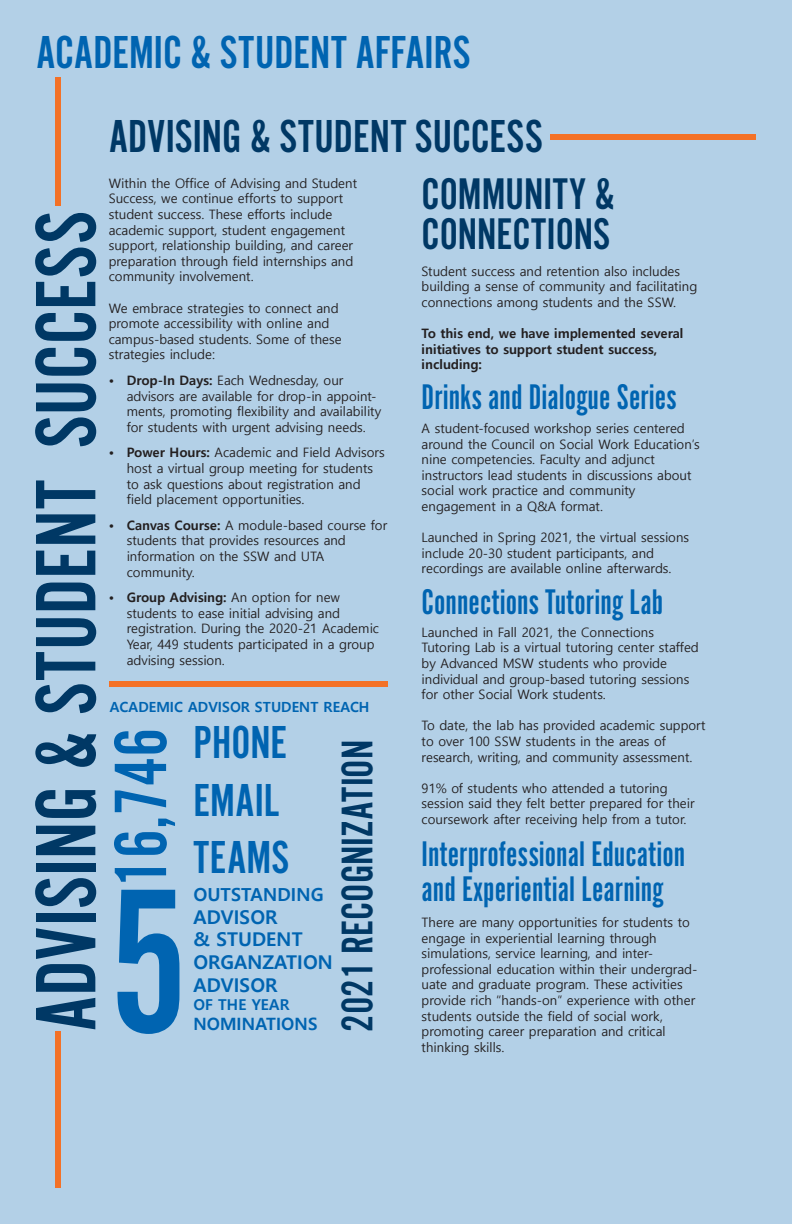
<style>
.page{position:relative;width:792px;height:1224px;background:#b3d0e7}
.page>*{position:absolute;margin:0;border:0;box-sizing:border-box;transform-origin:0 0}
.t1{font:213px "Alternate Got No 2 D";color:#0064b1}
.t2{font:89px "Alternate Got No 2 D";color:#003865}
.t3{font:77px "Alternate Got No 2 D";color:#0064b1}
.t4{font:48px/57.6px "Alternate Got No 2 D";color:#0064b1}
.t5{font:48px "Alternate Got No 2 D";color:#003865}
.t6{font:46px "Alternate Got No 2 D";color:#003865}
.t7{font:37px/35px "Alternate Got No 1 D";color:#0064b1}
.t8{font:700 19px/22.8px "Malgun Gothic";color:#0064b1}
.t9{font:700 18px "Malgun Gothic";color:#0064b1}
.t10{font:700 17px "Malgun Gothic";color:#0064b1}
.t11{font:700 15px "Malgun Gothic";color:#0064b1}
.t12{font:700 14px "Malgun Gothic";color:#0064b1}
.t13{font:13px/15.6px "Malgun Gothic";color:#231f20}
.t14{font:700 13px/15.6px "Malgun Gothic";color:#231f20}
.s1{font-weight:700}
</style>
<div class="page">
<div style="left:55px;top:77px;width:6px;height:129px;background:#f37127"></div>
<div style="left:55px;top:1032px;width:6px;height:156px;background:#f37127"></div>
<div style="left:550px;top:134px;width:206px;height:6px;background:#f37127"></div>
<div style="left:109px;top:681px;width:279px;height:6px;background:#f37127"></div>
<p class="t4" style="left:36px;top:25px;width:436px">ACADEMIC &amp; STUDENT AFFAIRS</p>
<p class="t2" style="left:19px;top:1032px;width:823px;rotate:-90deg">ADVISING &amp; STUDENT SUCCESS</p>
<p class="t5" style="left:109px;top:110px;width:436px">ADVISING &amp; STUDENT SUCCESS</p>
<p class="t13" style="left:109px;top:176px;width:250px">Within the Office of Advising and Student</p>
<p class="t13" style="left:109px;top:191px;width:246px">Success, we continue efforts to support student success. These efforts include academic support, student engagement support, relationship building, and career preparation through field internships and community involvement.</p>
<p class="t13" style="left:109px;top:300px;width:235px">We embrace strategies to connect and promote accessibility with online and campus-based students. Some of these strategies include:</p>
<p class="t13" style="left:127px;top:373px;width:256px;text-indent:-18px"><span class="s1">• Drop-In Days:</span> Each Wednesday, our advisors are available for drop-in appoint&shy;ments, promoting flexibility and availability for students with urgent advising needs.</p>
<p class="t13" style="left:127px;top:445px;width:260px;text-indent:-18px"><span class="s1">• Power Hours:</span> Academic and Field Advisors host a virtual group meeting for students to ask questions about registration and field placement opportunities.</p>
<p class="t13" style="left:127px;top:518px;width:262px;text-indent:-18px"><span class="s1">• Canvas Course:</span> A module-based course for students that provides resources and information on the SSW and UTA community.</p>
<p class="t13" style="left:127px;top:590px;width:254px;text-indent:-18px"><span class="s1">• Group Advising:</span> An option for new students to ease initial advising and registration. During the 2020-21 Academic Year, 449 students participated in a group advising session.</p>
<p class="t12" style="left:110px;top:699px;width:261px">ACADEMIC ADVISOR STUDENT REACH</p>
<p class="t3" style="left:100px;top:888px;width:161px;rotate:-90deg">16,746</p>
<p class="t4" style="left:193px;top:715px;width:95px">PHONE<br>EMAIL</p>
<p class="t4" style="left:193px;top:830px;width:97px">TEAMS</p>
<p class="t1" style="left:109px;top:849px;width:82px">5</p>
<p class="t9" style="left:193px;top:884px;width:132px">OUTSTANDING</p>
<p class="t8" style="left:193px;top:905px;width:86px">ADVISOR</p>
<p class="t8" style="left:193px;top:928px;width:141px">&amp; STUDENT<br>ORGANZATION<br>ADVISOR</p>
<p class="t11" style="left:193px;top:996px;width:98px">OF THE YEAR</p>
<p class="t10" style="left:193px;top:1014px;width:126px">NOMINATIONS</p>
<p class="t6" style="left:333px;top:1032px;width:293px;rotate:-90deg">2021 RECOGNIZATION</p>
<p class="t6" style="left:422px;top:170px;width:195px">COMMUNITY &amp;</p>
<p class="t6" style="left:422px;top:210px;width:190px">CONNECTIONS</p>
<p class="t13" style="left:422px;top:264px;width:277px">Student success and retention also includes building a sense of community and facilitating connections among students and the SSW.</p>
<p class="t14" style="left:422px;top:326px;width:263px">To this end, we have implemented several initiatives to support student success,</p>
<p class="t14" style="left:422px;top:357px;width:62px">including:</p>
<p class="t7" style="left:422px;top:381px;width:257px">Drinks and Dialogue Series</p>
<p class="t13" style="left:422px;top:421px;width:280px">A student-focused workshop series centered around the Council on Social Work Education’s nine competencies. Faculty and adjunct</p>
<p class="t13" style="left:422px;top:468px;width:271px">instructors lead students in discussions about social work practice and community</p>
<p class="t13" style="left:422px;top:499px;width:183px">engagement in a Q&amp;A format.</p>
<p class="t13" style="left:422px;top:530px;width:269px">Launched in Spring 2021, the virtual sessions include 20-30 student participants, and</p>
<p class="t13" style="left:422px;top:561px;width:251px">recordings are available online afterwards.</p>
<p class="t7" style="left:422px;top:585px;width:243px">Connections Tutoring Lab</p>
<p class="t13" style="left:422px;top:625px;width:234px">Launched in Fall 2021, the Connections</p>
<p class="t13" style="left:422px;top:640px;width:279px">Tutoring Lab is a virtual tutoring center staffed by Advanced MSW students who provide</p>
<p class="t13" style="left:422px;top:671px;width:269px">individual and group-based tutoring sessions for other Social Work students.</p>
<p class="t13" style="left:422px;top:718px;width:286px">To date, the lab has provided academic support to over 100 SSW students in the areas of</p>
<p class="t13" style="left:422px;top:749px;width:272px">research, writing, and community assessment.</p>
<p class="t13" style="left:422px;top:781px;width:247px">91% of students who attended a tutoring</p>
<p class="t13" style="left:422px;top:796px;width:275px">session said they felt better prepared for their coursework after receiving help from a tutor.</p>
<p class="t7" style="left:422px;top:837px;width:265px">Interprofessional Education and Experiential Learning</p>
<p class="t13" style="left:422px;top:915px;width:270px">There are many opportunities for students to engage in experiential learning through</p>
<p class="t13" style="left:422px;top:946px;width:233px">simulations, service learning, and inter-</p>
<p class="t13" style="left:422px;top:961px;width:277px">professional education within their undergrad&shy;uate and graduate program. These activities provide rich “hands-on” experience with other students outside the field of social work,</p>
<p class="t13" style="left:422px;top:1024px;width:246px">promoting career preparation and critical</p>
<p class="t13" style="left:422px;top:1039px;width:84px">thinking skills.</p>
</div>
